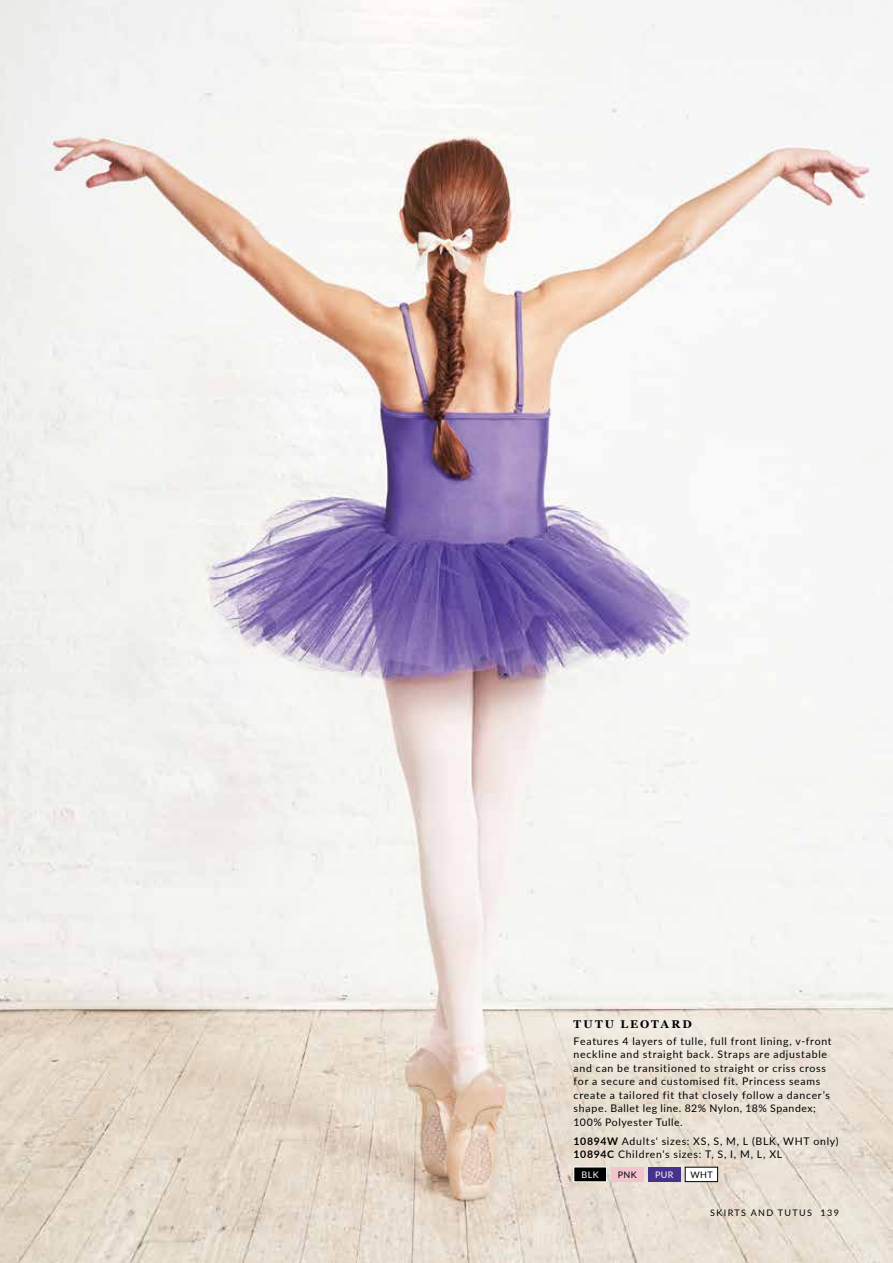
<style>
.page{position:relative;width:893px;height:1263px;background:#fff}
.page>*{position:absolute;margin:0;border:0;box-sizing:border-box;transform-origin:0 0}
.t1{font:700 11.25px "Georgia";letter-spacing:.185em;color:#000}
.t2{font:10.5px/13.5px "Lato";letter-spacing:.065em;color:#000}
.t3{font:9px "Lato";letter-spacing:.15em;color:#000}
.t4{font:9px "Lato";letter-spacing:.04em;color:#fff}
.s1{font-weight:700}
</style>
<div class="page">
<img style="left:0;top:0;width:893px;height:1263px">
<div style="left:611px;top:1167px;width:33px;height:15px;background:#f3c4cd"></div>
<div style="left:685px;top:1167px;width:33px;height:14px;background:#fff"></div>
<div style="left:685px;top:1167px;width:33px;height:15px;border:1px solid #000"></div>
<div style="left:574px;top:1167px;width:33px;height:15px;background:#000"></div>
<div style="left:648px;top:1167px;width:33px;height:15px;background:#46328c"></div>
<p class="t1" style="left:574px;top:1016px;width:120px">TUTU LEOTARD</p>
<p class="t2" style="left:574px;top:1034px;width:259px">Features 4 layers of tulle, full front lining, v-front neckline and straight back. Straps are adjustable and can be transitioned to straight or criss cross for a secure and customised fit. Princess seams create a tailored fit that closely follow a dancer’s shape. Ballet leg line. 82% Nylon, 18% Spandex; 100% Polyester Tulle.</p>
<p class="t2" style="left:574px;top:1134px;width:267px"><span class="s1">10894W</span> Adults' sizes: XS, S, M, L (BLK, WHT only)<br><span class="s1">10894C</span> Children's sizes: T, S, I, M, L, XL</p>
<p class="t4" style="left:582px;top:1168px;width:19px">BLK</p>
<p class="t3" style="left:618px;top:1168px;width:20px">PNK</p>
<p class="t4" style="left:655px;top:1168px;width:20px">PUR</p>
<p class="t3" style="left:690px;top:1168px;width:24px">WHT</p>
<p class="t3" style="left:821px;top:1206px;width:20px">139</p>
<p class="t3" style="left:710px;top:1206px;width:103px">SKIRTS AND TUTUS</p>
</div>
